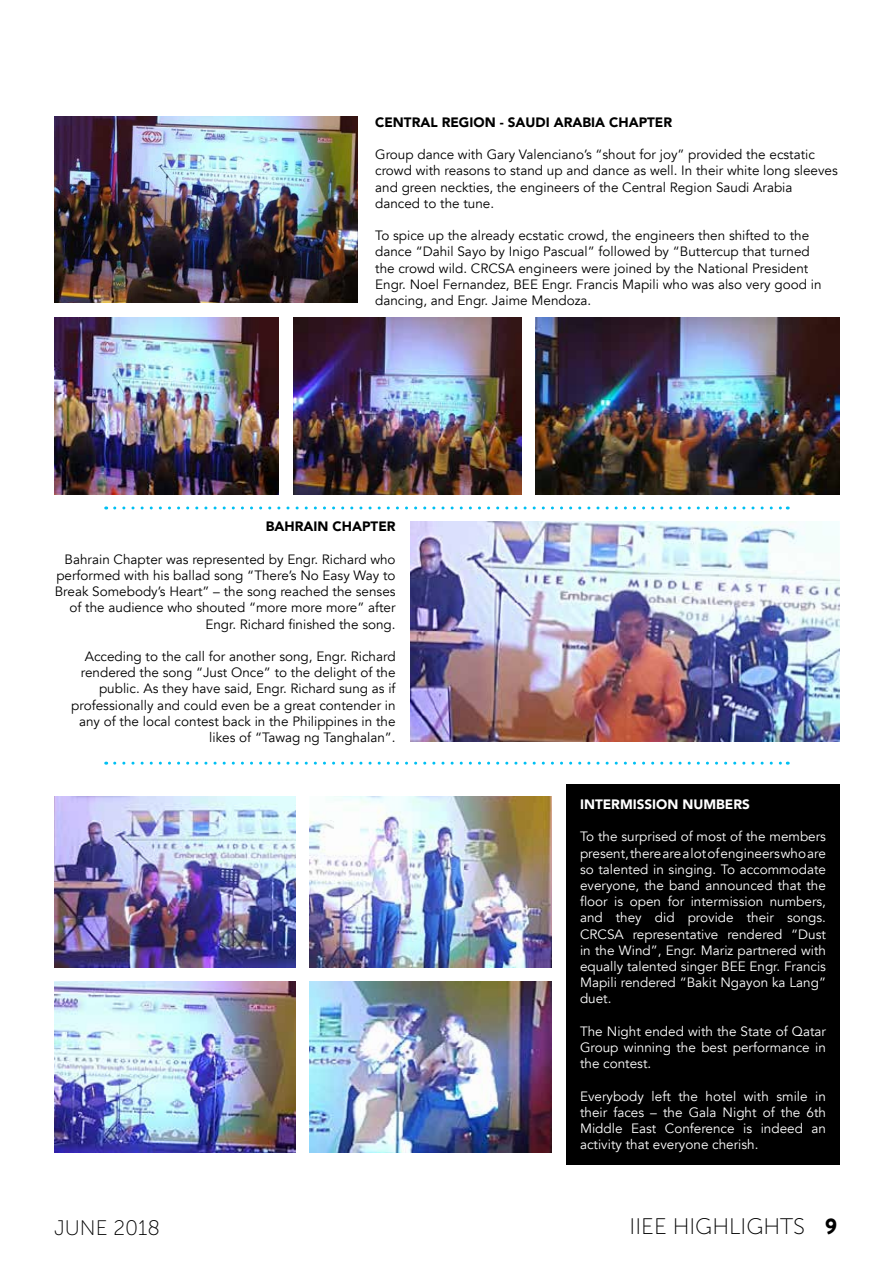
<style>
.page{position:relative;width:893px;height:1263px;background:#fff}
.page>*{position:absolute;margin:0;border:0;box-sizing:border-box;transform-origin:0 0}
.t1{font:22.5px "Museo Sans 100";color:#000}
.t2{font:21px "Museo Sans 100";color:#000}
.t3{font:13.5px/16.2px "Avenir";color:#000}
.t4{font:13.5px/16.2px "Avenir";color:#fff;text-align:justify}
.t5{font:900 13.5px "Avenir LT Std";color:#000}
.t6{font:900 13.5px "Avenir LT Std";color:#fff}
.s1{font-family:"Brandon Grotesque";font-weight:900}
</style>
<div class="page">
<div style="left:566px;top:784px;width:273px;height:380px;background:#000"></div>
<img style="left:54px;top:117px;width:303px;height:186px">
<img style="left:536px;top:318px;width:303px;height:177px">
<img style="left:410px;top:521px;width:429px;height:221px">
<img style="left:293px;top:318px;width:228px;height:177px">
<img style="left:54px;top:318px;width:224px;height:177px">
<svg style="left:115px;top:762px;width:673px;height:3px"></svg>
<svg style="left:115px;top:506px;width:673px;height:3px"></svg>
<img style="left:54px;top:796px;width:241px;height:171px">
<img style="left:54px;top:982px;width:241px;height:170px">
<img style="left:310px;top:796px;width:241px;height:171px">
<img style="left:310px;top:982px;width:241px;height:170px">
<p class="t5" style="left:375px;top:114px;width:298px">CENTRAL REGION - SAUDI ARABIA CHAPTER</p>
<p class="t3" style="left:375px;top:147px;width:464px">Group dance with Gary Valenciano’s “shout for joy” provided the ecstatic crowd with reasons to stand up and dance as well. In their white long sleeves and green neckties, the engineers of the Central Region Saudi Arabia danced to the tune.</p>
<p class="t3" style="left:375px;top:228px;width:448px">To spice up the already ecstatic crowd, the engineers then shifted to the dance “Dahil Sayo by Inigo Pascual” followed by “Buttercup that turned the crowd wild. CRCSA engineers were joined by the National President Engr. Noel Fernandez, BEE Engr. Francis Mapili who was also very good in dancing, and Engr. Jaime Mendoza.</p>
<p class="t5" style="left:266px;top:518px;width:131px">BAHRAIN CHAPTER</p>
<p class="t3" style="left:55px;top:551px;width:342px;text-align:right">Bahrain Chapter was represented by Engr. Richard who performed with his ballad song “There’s No Easy Way to Break Somebody’s Heart” – the song reached the senses of the audience who shouted “more more more” after Engr. Richard finished the song.</p>
<p class="t3" style="left:71px;top:648px;width:326px;text-align:right">Acceding to the call for another song, Engr. Richard rendered the song “Just Once” to the delight of the public. As they have said, Engr. Richard sung as if professionally and could even be a great contender in any of the local contest back in the Philippines in the likes of “Tawag ng Tanghalan”.</p>
<p class="t6" style="left:580px;top:796px;width:171px">INTERMISSION NUMBERS</p>
<p class="t4" style="left:580px;top:829px;width:248px">To the surprised of most of the members present, there are a lot of engineers who are so talented in singing. To accommodate everyone, the band announced that the floor is open for intermission numbers, and they did provide their songs.<br>CRCSA representative rendered “Dust in the Wind”, Engr. Mariz partnered with equally talented singer BEE Engr. Francis Mapili rendered “Bakit Ngayon ka Lang” duet.</p>
<p class="t4" style="left:580px;top:1023px;width:247px">The Night ended with the State of Qatar Group winning the best performance in the contest.</p>
<p class="t4" style="left:580px;top:1088px;width:248px">Everybody left the hotel with smile in their faces – the Gala Night of the 6th Middle East Conference is indeed an activity that everyone cherish.</p>
<h2 class="t2" style="left:54px;top:1216px;width:108px">JUNE 2018</h2>
<h1 class="t1" style="left:629px;top:1215px;width:209px">IIEE HIGHLIGHTS <span class="s1">9</span></h1>
</div>
